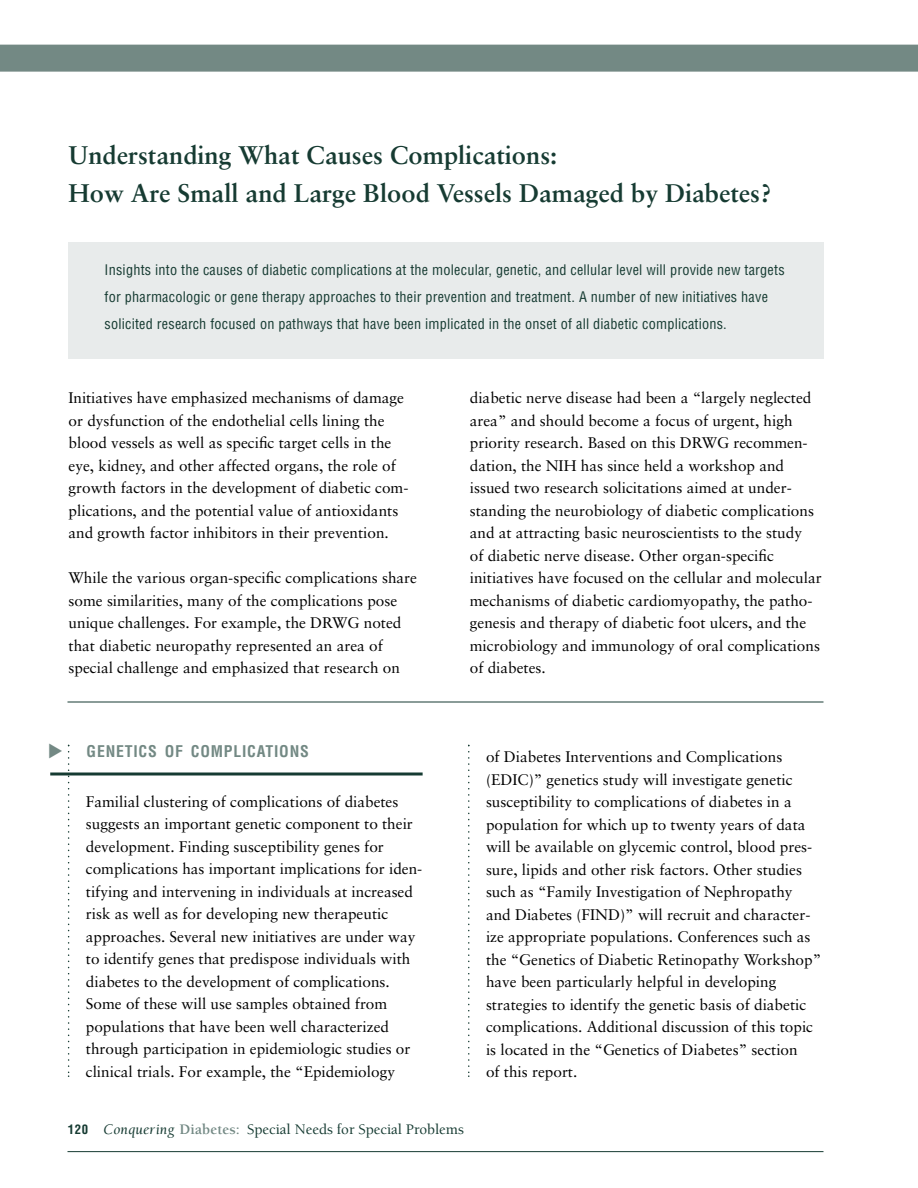
<style>
.page{position:relative;width:918px;height:1188px;background:#fff}
.page>*{position:absolute;margin:0;border:0;box-sizing:border-box;transform-origin:0 0}
.t1{font:700 25.5px/37.5px "Sabon";color:#163b32}
.t2{font:700 condensed 15.75px "Helvetica";letter-spacing:.05em;color:#738984}
.t3{font:15.3px/22.5px "Sabon";color:#000}
.t4{font:500 15px "Berkeley";color:#163b32}
.t5{font:condensed 14.25px/27px "Helvetica";letter-spacing:.015em;color:#163b32}
.s1{font-family:"Helvetica";font-weight:700;font-stretch:condensed;font-size:12.75px}
.s2{font-weight:400;font-style:italic}
.s3{font-weight:700;color:#738984}
</style>
<div class="page">
<hr style="left:68px;top:1151px;width:756px;height:1px;background:#163b32">
<div style="left:0;top:45px;width:918px;height:27px;background:#738984"></div>
<div style="left:69px;top:242px;width:755px;height:116px;background:#e8ebeb"></div>
<svg style="left:50px;top:772px;width:373px;height:4px"></svg>
<svg style="left:68px;top:745px;width:1px;height:332px"></svg>
<svg style="left:468px;top:745px;width:1px;height:332px"></svg>
<hr style="left:68px;top:702px;width:756px;height:1px;background:#163b32">
<h1 class="t1" style="left:69px;top:139px;width:704px">Understanding What Causes Complications:<br>How Are Small and Large Blood Vessels Damaged by Diabetes?</h1>
<p class="t5" style="left:105px;top:258px;width:682px">Insights into the causes of diabetic complications at the molecular, genetic, and cellular level will provide new targets for pharmacologic or gene therapy approaches to their prevention and treatment. A number of new initiatives have solicited research focused on pathways that have been implicated in the onset of all diabetic complications.</p>
<p class="t3" style="left:69px;top:388px;width:341px">Initiatives have emphasized mechanisms of damage or dysfunction of the endothelial cells lining the blood vessels as well as specific target cells in the eye, kidney, and other affected organs, the role of growth factors in the development of diabetic com&shy;plications, and the potential value of antioxidants and growth factor inhibitors in their prevention.</p>
<p class="t3" style="left:69px;top:568px;width:350px">While the various organ-specific complications share some similarities, many of the complications pose unique challenges. For example, the DRWG noted that diabetic neuropathy represented an area of special challenge and emphasized that research on</p>
<p class="t3" style="left:470px;top:388px;width:353px">diabetic nerve disease had been a “largely neglected area” and should become a focus of urgent, high priority research. Based on this DRWG recommen&shy;dation, the NIH has since held a workshop and issued two research solicitations aimed at under&shy;standing the neurobiology of diabetic complications and at attracting basic neuroscientists to the study<br>of diabetic nerve disease. Other organ-specific initiatives have focused on the cellular and molecular mechanisms of diabetic cardiomyopathy, the patho&shy;genesis and therapy of diabetic foot ulcers, and the microbiology and immunology of oral complications of diabetes.</p>
<p class="t2" style="left:87px;top:745px;width:224px">GENETICS OF COMPLICATIONS</p>
<p class="t3" style="left:486px;top:747px;width:337px">of Diabetes Interventions and Complications (EDIC)” genetics study will investigate genetic susceptibility to complications of diabetes in a population for which up to twenty years of data will be available on glycemic control, blood pres&shy;sure, lipids and other risk factors. Other studies such as “Family Investigation of Nephropathy and Diabetes (FIND)” will recruit and character&shy;ize appropriate populations. Conferences such as the “Genetics of Diabetic Retinopathy Workshop” have been particularly helpful in developing strategies to identify the genetic basis of diabetic complications. Additional discussion of this topic is located in the “Genetics of Diabetes” section<br>of this report.</p>
<p class="t3" style="left:86px;top:791px;width:338px">Familial clustering of complications of diabetes suggests an important genetic component to their development. Finding susceptibility genes for complications has important implications for iden&shy;tifying and intervening in individuals at increased risk as well as for developing new therapeutic approaches. Several new initiatives are under way to identify genes that predispose individuals with diabetes to the development of complications.<br>Some of these will use samples obtained from populations that have been well characterized through participation in epidemiologic studies or clinical trials. For example, the “Epidemiology</p>
<p class="t4" style="left:68px;top:1123px;width:398px"><span class="s1">120</span> <span class="s2">Conquering</span> <span class="s3">Diabetes:</span> Special Needs for Special Problems</p>
</div>
